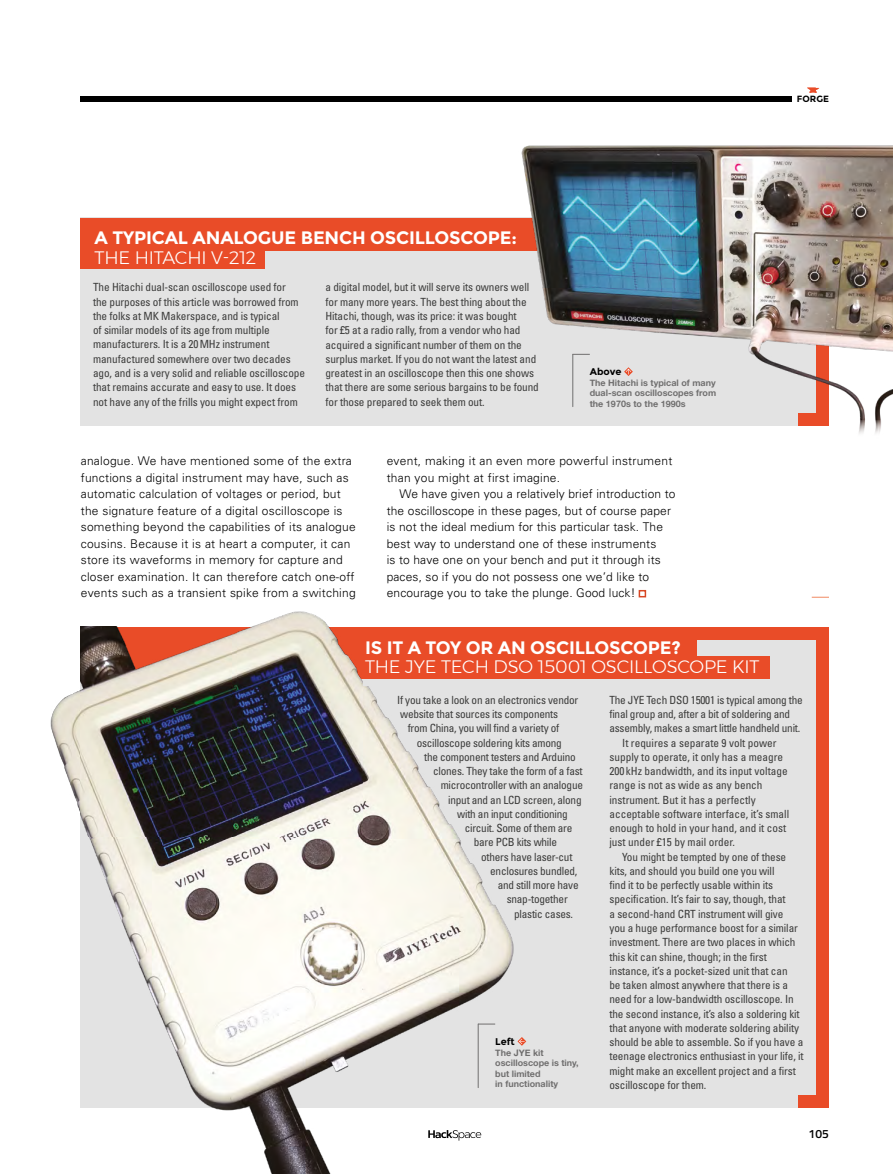
<style>
.page{position:relative;width:893px;height:1174px;background:#fff}
.page>*{position:absolute;margin:0;border:0;box-sizing:border-box;transform-origin:0 0}
.t1{font:700 18px "Montserrat";letter-spacing:-.01em;color:#fff}
.t2{font:300 18px "Montserrat";letter-spacing:-.01em;color:#fff}
.t3{font:300 12px/16.5px "Univers";letter-spacing:.02em;color:#000}
.t4{font:600 12px "Titillium Web";color:#000}
.t5{font:condensed 11.25px/14.2px "Univers";letter-spacing:-.01em;color:#3c3c3b}
.t6{font:700 9.75px "Montserrat";color:#000}
.t7{font:9px/10.5px "Alte Haas Grotesk Bold";color:#706f6f;text-align:justify}
.t8{font:700 9px "Montserrat";color:#000}
</style>
<div class="page">
<div style="left:81px;top:97px;width:711px;height:5px;background:#000"></div>
<svg style="left:807px;top:87px;width:12px;height:6px"></svg>
<div style="left:639px;top:590px;width:7px;height:7px;border:2px solid #d74724"></div>
<div style="left:81px;top:627px;width:748px;height:480px;background:#e3e3e3"></div>
<div style="left:81px;top:637px;width:615px;height:23px;background:#e94c28"></div>
<div style="left:81px;top:656px;width:689px;height:22px;background:#e94c28"></div>
<div style="left:81px;top:627px;width:748px;height:13px;background:#e94c28"></div>
<div style="left:816px;top:627px;width:13px;height:469px;background:#e94c28"></div>
<div style="left:799px;top:1094px;width:30px;height:13px;background:#e94c28"></div>
<div style="left:81px;top:218px;width:748px;height:208px;background:#e3e3e3"></div>
<div style="left:81px;top:227px;width:459px;height:24px;background:#e94c28"></div>
<div style="left:81px;top:218px;width:748px;height:12px;background:#e94c28"></div>
<div style="left:81px;top:245px;width:184px;height:23px;background:#e94c28"></div>
<img style="left:519px;top:145px;width:374px;height:281px">
<svg style="left:624px;top:367px;width:9px;height:9px"></svg>
<hr style="left:572px;top:354px;width:1px;height:52px;background:#706f6f">
<svg style="left:573px;top:354px;width:17px;height:1px"></svg>
<div style="left:833px;top:420px;width:60px;height:82px;background:#fff"></div>
<img style="left:80px;top:687px;width:519px;height:487px">
<img style="left:50px;top:687px;width:31px;height:149px">
<img style="left:81px;top:627px;width:156px;height:209px">
<img style="left:237px;top:611px;width:125px;height:225px">
<svg style="left:517px;top:1037px;width:9px;height:8px"></svg>
<hr style="left:478px;top:1024px;width:1px;height:63px;background:#706f6f">
<svg style="left:478px;top:1023px;width:17px;height:1px"></svg>
<svg style="left:812px;top:597px;width:17px;height:1px"></svg>
<p class="t8" style="left:797px;top:94px;width:34px">FORGE</p>
<h1 class="t1" style="left:95px;top:227px;width:424px">A TYPICAL ANALOGUE BENCH OSCILLOSCOPE:</h1>
<h1 class="t2" style="left:95px;top:244px;width:163px">THE HITACHI V-212</h1>
<p class="t5" style="left:93px;top:280px;width:213px">The Hitachi dual-scan oscilloscope used for<br>the purposes of this article was borrowed from the folks at MK Makerspace, and is typical<br>of similar models of its age from multiple manufacturers. It is a 20MHz instrument manufactured somewhere over two decades ago, and is a very solid and reliable oscilloscope that remains accurate and easy to use. It does not have any of the frills you might expect from</p>
<p class="t5" style="left:325px;top:280px;width:215px">a digital model, but it will serve its owners well for many more years. The best thing about the Hitachi, though, was its price: it was bought<br>for £5 at a radio rally, from a vendor who had acquired a significant number of them on the surplus market. If you do not want the latest and greatest in an oscilloscope then this one shows that there are some serious bargains to be found for those prepared to seek them out.</p>
<p class="t6" style="left:590px;top:366px;width:33px">Above</p>
<p class="t7" style="left:590px;top:377px;width:128px">The Hitachi is typical of many dual-scan oscilloscopes from the 1970s to the 1990s</p>
<p class="t3" style="left:81px;top:453px;width:276px">analogue. We have mentioned some of the extra functions a digital instrument may have, such as automatic calculation of voltages or period, but the signature feature of a digital oscilloscope is something beyond the capabilities of its analogue cousins. Because it is at heart a computer, it can store its waveforms in memory for capture and closer examination. It can therefore catch one-off events such as a transient spike from a switching</p>
<p class="t3" style="left:387px;top:453px;width:287px">event, making it an even more powerful instrument than you might at first imagine.</p>
<p class="t3" style="left:387px;top:486px;width:290px;text-indent:13px">We have given you a relatively brief introduction to the oscilloscope in these pages, but of course paper is not the ideal medium for this particular task. The best way to understand one of these instruments<br>is to have one on your bench and put it through its paces, so if you do not possess one we’d like to encourage you to take the plunge. Good luck!</p>
<h1 class="t1" style="left:365px;top:637px;width:317px">IS IT A TOY OR AN OSCILLOSCOPE?</h1>
<h1 class="t2" style="left:365px;top:653px;width:396px">THE JYE TECH DSO 15001 OSCILLOSCOPE KIT</h1>
<p class="t5" style="left:397px;top:692px;width:183px">If you take a look on an electronics vendor</p>
<p class="t5" style="left:400px;top:707px;width:159px">website that sources its components</p>
<p class="t5" style="left:408px;top:721px;width:153px">from China, you will find a variety of</p>
<p class="t5" style="left:417px;top:735px;width:147px">oscilloscope soldering kits among</p>
<p class="t5" style="left:424px;top:749px;width:153px">the component testers and Arduino</p>
<p class="t5" style="left:433px;top:764px;width:151px">clones. They take the form of a fast</p>
<p class="t5" style="left:441px;top:778px;width:144px">microcontroller with an analogue</p>
<p class="t5" style="left:448px;top:792px;width:135px">input and an LCD screen, along</p>
<p class="t5" style="left:457px;top:806px;width:112px">with an input conditioning</p>
<p class="t5" style="left:465px;top:821px;width:109px">circuit. Some of them are</p>
<p class="t5" style="left:474px;top:835px;width:85px">bare PCB kits while</p>
<p class="t5" style="left:481px;top:849px;width:93px">others have laser-cut</p>
<p class="t5" style="left:490px;top:863px;width:89px">enclosures bundled,</p>
<p class="t5" style="left:498px;top:878px;width:82px">and still more have</p>
<p class="t5" style="left:507px;top:892px;width:63px">snap-together</p>
<p class="t5" style="left:514px;top:906px;width:60px">plastic cases.</p>
<p class="t6" style="left:495px;top:1035px;width:21px">Left</p>
<p class="t7" style="left:495px;top:1046px;width:85px;text-align:left">The JYE kit oscilloscope is tiny, but limited<br>in functionality</p>
<p class="t5" style="left:609px;top:692px;width:195px">The JYE Tech DSO 15001 is typical among the</p>
<p class="t5" style="left:609px;top:707px;width:182px">final group and, after a bit of soldering and</p>
<p class="t5" style="left:609px;top:721px;width:192px">assembly, makes a smart little handheld unit.</p>
<p class="t5" style="left:622px;top:735px;width:156px">It requires a separate 9 volt power</p>
<p class="t5" style="left:609px;top:749px;width:175px">supply to operate, it only has a meagre</p>
<p class="t5" style="left:609px;top:764px;width:180px">200 kHz bandwidth, and its input voltage</p>
<p class="t5" style="left:609px;top:778px;width:155px">range is not as wide as any bench</p>
<p class="t5" style="left:609px;top:792px;width:148px">instrument. But it has a perfectly</p>
<p class="t5" style="left:609px;top:806px;width:181px">acceptable software interface, it’s small</p>
<p class="t5" style="left:609px;top:821px;width:178px">enough to hold in your hand, and it cost</p>
<p class="t5" style="left:609px;top:835px;width:127px">just under £15 by mail order.</p>
<p class="t5" style="left:622px;top:849px;width:166px">You might be tempted by one of these</p>
<p class="t5" style="left:609px;top:863px;width:167px">kits, and should you build one you will</p>
<p class="t5" style="left:609px;top:878px;width:165px">find it to be perfectly usable within its</p>
<p class="t5" style="left:609px;top:892px;width:178px">specification. It’s fair to say, though, that</p>
<p class="t5" style="left:609px;top:906px;width:175px">a second-hand CRT instrument will give</p>
<p class="t5" style="left:609px;top:920px;width:190px">you a huge performance boost for a similar</p>
<p class="t5" style="left:609px;top:935px;width:188px">investment. There are two places in which</p>
<p class="t5" style="left:609px;top:949px;width:159px">this kit can shine, though; in the first</p>
<p class="t5" style="left:609px;top:963px;width:180px">instance, it’s a pocket-sized unit that can</p>
<p class="t5" style="left:609px;top:977px;width:180px">be taken almost anywhere that there is a</p>
<p class="t5" style="left:609px;top:992px;width:186px">need for a low-bandwidth oscilloscope. In</p>
<p class="t5" style="left:609px;top:1006px;width:192px">the second instance, it’s also a soldering kit</p>
<p class="t5" style="left:609px;top:1020px;width:191px">that anyone with moderate soldering ability</p>
<p class="t5" style="left:609px;top:1034px;width:195px">should be able to assemble. So if you have a</p>
<p class="t5" style="left:609px;top:1049px;width:196px">teenage electronics enthusiast in your life, it</p>
<p class="t5" style="left:609px;top:1063px;width:188px">might make an excellent project and a first</p>
<p class="t5" style="left:609px;top:1077px;width:98px">oscilloscope for them.</p>
<p class="t4" style="left:809px;top:1125px;width:22px">105</p>
</div>
